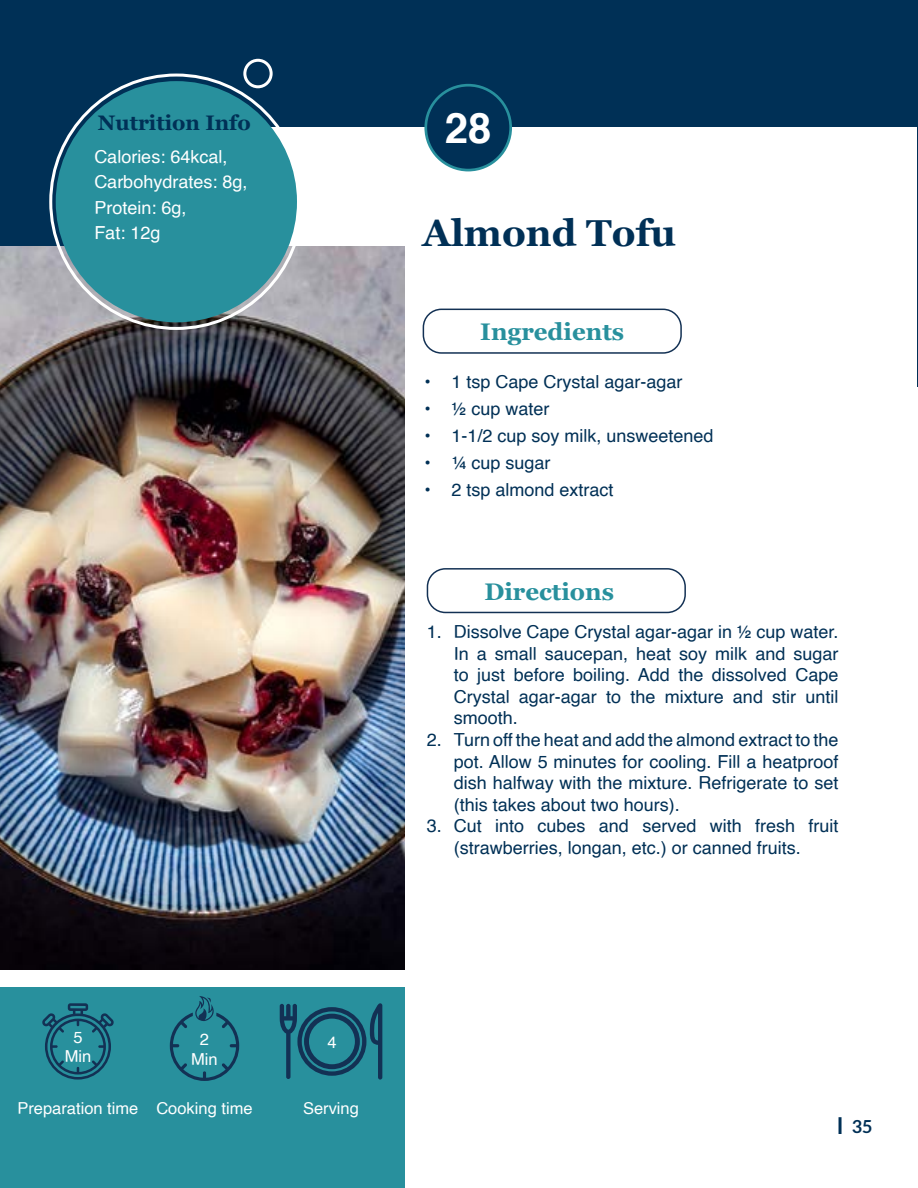
<style>
.page{position:relative;width:918px;height:1188px;background:#fff}
.page>*{position:absolute;margin:0;border:0;box-sizing:border-box;transform-origin:0 0}
.t1{font:700 42px "Helvetica";color:#fff}
.t2{font:700 37.5px "Georgia";color:#003056}
.t3{font:700 24px "Georgia";color:#28909d}
.t4{font:700 21px "Georgia";color:#003056}
.t5{font:18px/21.6px "Helvetica";color:#003056;text-align:justify}
.t6{font:18px/25.5px "Helvetica";color:#fff}
.t7{font:700 18px "Lato";color:#003056}
.t8{font:16.5px/19.5px "Helvetica";color:#fff;text-align:center}
</style>
<div class="page">
<div style="left:1px;top:0;width:917px;height:386px;background:#003056"></div>
<div style="left:265px;top:128px;width:652px;height:1059px;background:#fff"></div>
<svg style="left:424px;top:84px;width:88px;height:87px"></svg>
<div style="left:427px;top:87px;width:82px;height:82px;background:#003056;border-radius:50%"></div>
<hr style="left:839px;top:1117px;width:3px;height:17px;background:#003056">
<div style="left:423px;top:309px;width:259px;height:45px;border:2px solid #133154;border-radius:18px"></div>
<div style="left:427px;top:568px;width:259px;height:45px;border:2px solid #133154;border-radius:18px"></div>
<img style="left:0;top:246px;width:405px;height:724px">
<div style="left:56px;top:81px;width:241px;height:241px;background:#28909d;border-radius:50%"></div>
<div style="left:243px;top:59px;width:30px;height:29px;border:3px solid #fff;border-radius:50%"></div>
<div style="left:0;top:988px;width:405px;height:200px;background:#28909d"></div>
<svg style="left:170px;top:996px;width:69px;height:85px"></svg>
<svg style="left:42px;top:1003px;width:72px;height:77px"></svg>
<svg style="left:280px;top:1003px;width:102px;height:77px"></svg>
<p class="t4" style="left:98px;top:109px;width:154px">Nutrition Info</p>
<p class="t6" style="left:94px;top:144px;width:155px">Calories: 64kcal,<br>Carbohydrates: 8g,<br>Protein: 6g,<br>Fat: 12g</p>
<h1 class="t1" style="left:445px;top:95px;width:48px">28</h1>
<h2 class="t2" style="left:423px;top:209px;width:255px">Almond Tofu</h2>
<h3 class="t3" style="left:480px;top:316px;width:145px">Ingredients</h3>
<p class="t5" style="left:425px;top:371px;width:260px">• 1 tsp Cape Crystal agar-agar</p>
<p class="t5" style="left:425px;top:398px;width:127px">• ½ cup water</p>
<p class="t5" style="left:425px;top:425px;width:291px">• 1-1/2 cup soy milk, unsweetened</p>
<p class="t5" style="left:425px;top:452px;width:128px">• ¼ cup sugar</p>
<p class="t5" style="left:425px;top:479px;width:191px">• 2 tsp almond extract</p>
<h3 class="t3" style="left:484px;top:576px;width:131px">Directions</h3>
<p class="t5" style="left:454px;top:621px;width:386px;text-indent:-27px">1. Dissolve Cape Crystal agar-agar in ½ cup water.<br>In a small saucepan, heat soy milk and sugar to just before boiling. Add the dissolved Cape Crystal agar-agar to the mixture and stir until smooth.</p>
<p class="t5" style="left:454px;top:729px;width:386px;text-indent:-27px">2. Turn off the heat and add the almond extract to the pot. Allow 5 minutes for cooling. Fill a heatproof dish halfway with the mixture. Refrigerate to set (this takes about two hours).</p>
<p class="t5" style="left:427px;top:816px;width:413px;text-align:center">3. Cut into cubes and served with fresh fruit (strawberries, longan, etc.) or canned fruits.</p>
<p class="t8" style="left:65px;top:1028px;width:28px">5<br>Min</p>
<p class="t8" style="left:191px;top:1030px;width:28px">2<br>Min</p>
<p class="t8" style="left:328px;top:1033px;width:11px">4</p>
<p class="t8" style="left:17px;top:1099px;width:237px">Preparation time Cooking time</p>
<p class="t8" style="left:303px;top:1099px;width:57px">Serving</p>
<p class="t7" style="left:852px;top:1116px;width:22px">35</p>
</div>
